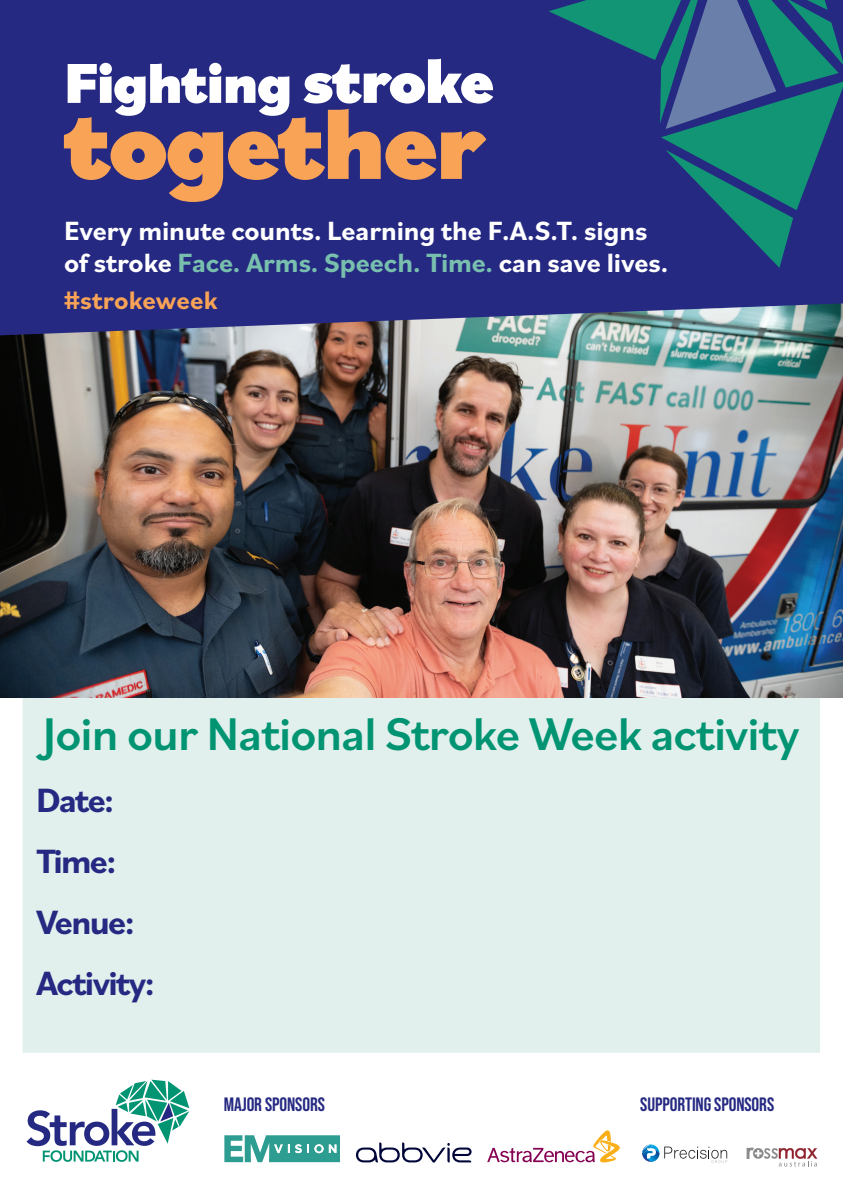
<style>
.page{position:relative;width:843px;height:1192px;background:#fff}
.page>*{position:absolute;margin:0;border:0;box-sizing:border-box;transform-origin:0 0}
.t1{font:900 104.7px "Bilo";letter-spacing:-.02em;color:#f8a355}
.t2{font:900 58.9px "Bilo";letter-spacing:-.02em;color:#fff}
.t3{font:500 48px "Bilo";letter-spacing:-.02em;color:#009472}
.t4{font:700 35.3px/61.1px "Bilo";letter-spacing:-.045em;color:#252982}
.t5{font:700 27.6px/31.5px "Bilo";letter-spacing:-.005em;color:#fff}
.t6{font:700 26.4px "Bilo";letter-spacing:.005em;color:#f8a355}
.t7{font:700 19.3px "Bebas Neue Pro";letter-spacing:-.005em;color:#252982}
.s1{font-size:66px}
.s2{color:#78bfae}
</style>
<div class="page">
<div style="left:23px;top:697px;width:796px;height:355px;background:#e1f0ec"></div>
<img style="left:0;top:336px;width:842px;height:361px">
<svg style="left:0;top:0;width:842px;height:336px;background:#2c3184"></svg>
<svg style="left:27px;top:1079px;width:162px;height:82px"></svg>
<svg style="left:224px;top:1135px;width:116px;height:27px"></svg>
<svg style="left:356px;top:1142px;width:115px;height:20px"></svg>
<svg style="left:487px;top:1130px;width:132px;height:32px"></svg>
<svg style="left:642px;top:1144px;width:85px;height:19px"></svg>
<svg style="left:746px;top:1147px;width:71px;height:19px"></svg>
<svg style="left:548px;top:0;width:295px;height:268px;background:#255281"></svg>
<h2 class="t2" style="left:64px;top:43px;width:431px">Fighting <span class="s1">stroke</span></h2>
<h1 class="t1" style="left:64px;top:72px;width:421px">together</h1>
<p class="t5" style="left:64px;top:214px;width:605px">Every minute counts. Learning the F.A.S.T. signs of stroke <span class="s2">Face. Arms. Speech. Time.</span> can save lives.</p>
<p class="t6" style="left:64px;top:282px;width:155px">#strokeweek</p>
<h3 class="t3" style="left:43px;top:701px;width:758px">Join our National Stroke Week activity</h3>
<p class="t4" style="left:36px;top:768px;width:120px">Date:<br>Time:<br>Venue:<br>Activity:</p>
<p class="t7" style="left:224px;top:1093px;width:103px">MAJOR SPONSORS</p>
<p class="t7" style="left:640px;top:1093px;width:135px">SUPPORTING SPONSORS</p>
</div>
